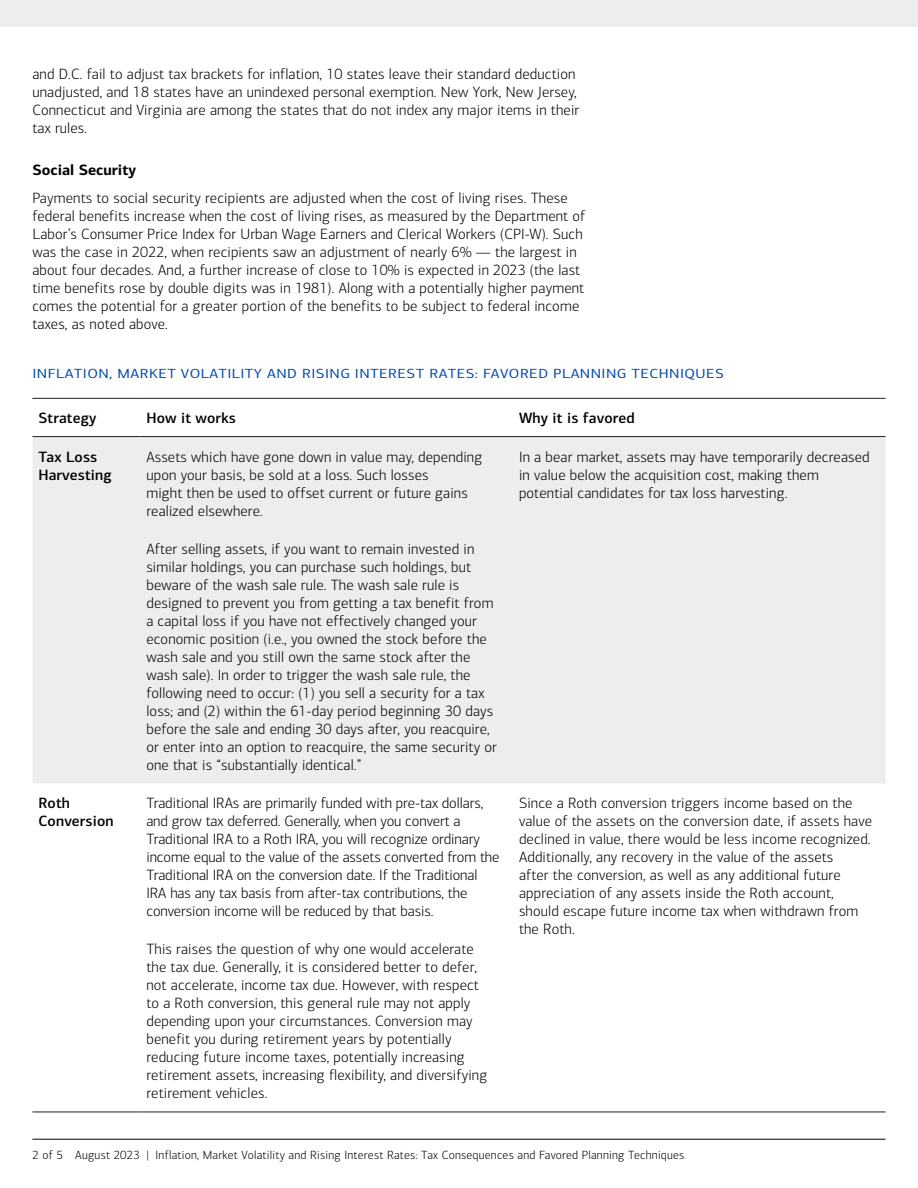
<style>
.page{position:relative;width:918px;height:1188px;background:#fff}
.page>*{position:absolute;margin:0;border:0;box-sizing:border-box;transform-origin:0 0}
.BODY{font:300 15px/18px "Connections";letter-spacing:.01em;color:#000}
.BODY-2{font:500 15px/18px "Connections";letter-spacing:.01em;color:#000}
.H2{font:700 15px "Connections";color:#000}
.H1{font:13.35px "Connections";letter-spacing:.03em;color:#0049ac;scale:1.14 1}
.t1{font:300 12px "Connections";letter-spacing:.02em;color:#000}
</style>
<div class="page">
<div style="left:0;top:0;width:918px;height:27px;background:#ededed"></div>
<hr style="left:32px;top:1139px;width:853px;height:1px;background:#000">
<div style="left:32px;top:437px;width:854px;height:346px;background:#ededed"></div>
<hr style="left:32px;top:398px;width:108px;height:1px;background:#231f20">
<hr style="left:140px;top:398px;width:373px;height:1px;background:#231f20">
<hr style="left:513px;top:398px;width:373px;height:1px;background:#231f20">
<hr style="left:32px;top:436px;width:108px;height:1px;background:#231f20">
<hr style="left:140px;top:436px;width:373px;height:1px;background:#231f20">
<hr style="left:513px;top:436px;width:373px;height:1px;background:#231f20">
<hr style="left:32px;top:1112px;width:108px;height:1px;background:#231f20">
<hr style="left:140px;top:1112px;width:373px;height:1px;background:#231f20">
<hr style="left:513px;top:1112px;width:373px;height:1px;background:#231f20">
<p class="BODY" style="left:32px;top:65px;width:548px">and D.C. fail to adjust tax brackets for inflation, 10 states leave their standard deduction unadjusted, and 18 states have an unindexed personal exemption. New York, New Jersey, Connecticut and Virginia are among the states that do not index any major items in their tax rules.</p>
<h4 class="H2" style="left:32px;top:160px;width:105px">Social Security</h4>
<p class="BODY" style="left:32px;top:189px;width:554px">Payments to social security recipients are adjusted when the cost of living rises. These federal benefits increase when the cost of living rises, as measured by the Department of Labor’s Consumer Price Index for Urban Wage Earners and Clerical Workers (CPI-W). Such was the case in 2022, when recipients saw an adjustment of nearly 6% — the largest in about four decades. And, a further increase of close to 10% is expected in 2023 (the last time benefits rose by double digits was in 1981). Along with a potentially higher payment comes the potential for a greater portion of the benefits to be subject to federal income taxes, as noted above.</p>
<h3 class="H1" style="left:32px;top:366px;width:608px">INFLATION, MARKET VOLATILITY AND RISING INTEREST RATES: FAVORED PLANNING TECHNIQUES</h3>
<p class="BODY-2" style="left:38px;top:409px;width:60px">Strategy</p>
<p class="BODY-2" style="left:146px;top:409px;width:91px">How it works</p>
<p class="BODY-2" style="left:519px;top:409px;width:117px">Why it is favored</p>
<p class="BODY-2" style="left:38px;top:448px;width:75px">Tax Loss<br>Harvesting</p>
<p class="BODY" style="left:146px;top:448px;width:337px">Assets which have gone down in value may, depending upon your basis, be sold at a loss. Such losses<br>might then be used to offset current or future gains realized elsewhere.</p>
<p class="BODY" style="left:146px;top:540px;width:352px">After selling assets, if you want to remain invested in similar holdings, you can purchase such holdings, but beware of the wash sale rule. The wash sale rule is designed to prevent you from getting a tax benefit from a capital loss if you have not effectively changed your economic position (i.e., you owned the stock before the wash sale and you still own the same stock after the wash sale). In order to trigger the wash sale rule, the following need to occur: (1) you sell a security for a tax loss; and (2) within the 61-day period beginning 30 days before the sale and ending 30 days after, you reacquire, or enter into an option to reacquire, the same security or one that is “substantially identical.”</p>
<p class="BODY" style="left:519px;top:448px;width:352px">In a bear market, assets may have temporarily decreased in value below the acquisition cost, making them potential candidates for tax loss harvesting.</p>
<p class="BODY-2" style="left:38px;top:794px;width:77px">Roth<br>Conversion</p>
<p class="BODY" style="left:146px;top:794px;width:355px">Traditional IRAs are primarily funded with pre-tax dollars, and grow tax deferred. Generally, when you convert a Traditional IRA to a Roth IRA, you will recognize ordinary income equal to the value of the assets converted from the Traditional IRA on the conversion date. If the Traditional IRA has any tax basis from after-tax contributions, the conversion income will be reduced by that basis.</p>
<p class="BODY" style="left:146px;top:941px;width:342px">This raises the question of why one would accelerate the tax due. Generally, it is considered better to defer, not accelerate, income tax due. However, with respect to a Roth conversion, this general rule may not apply depending upon your circumstances. Conversion may benefit you during retirement years by potentially reducing future income taxes, potentially increasing retirement assets, increasing flexibility, and diversifying retirement vehicles.</p>
<p class="BODY" style="left:519px;top:794px;width:355px">Since a Roth conversion triggers income based on the value of the assets on the conversion date, if assets have declined in value, there would be less income recognized.<br>Additionally, any recovery in the value of the assets<br>after the conversion, as well as any additional future appreciation of any assets inside the Roth account, should escape future income tax when withdrawn from the Roth.</p>
<p class="t1" style="left:32px;top:1148px;width:654px">2 of 5 August 2023 | Inflation, Market Volatility and Rising Interest Rates: Tax Consequences and Favored Planning Techniques</p>
</div>
